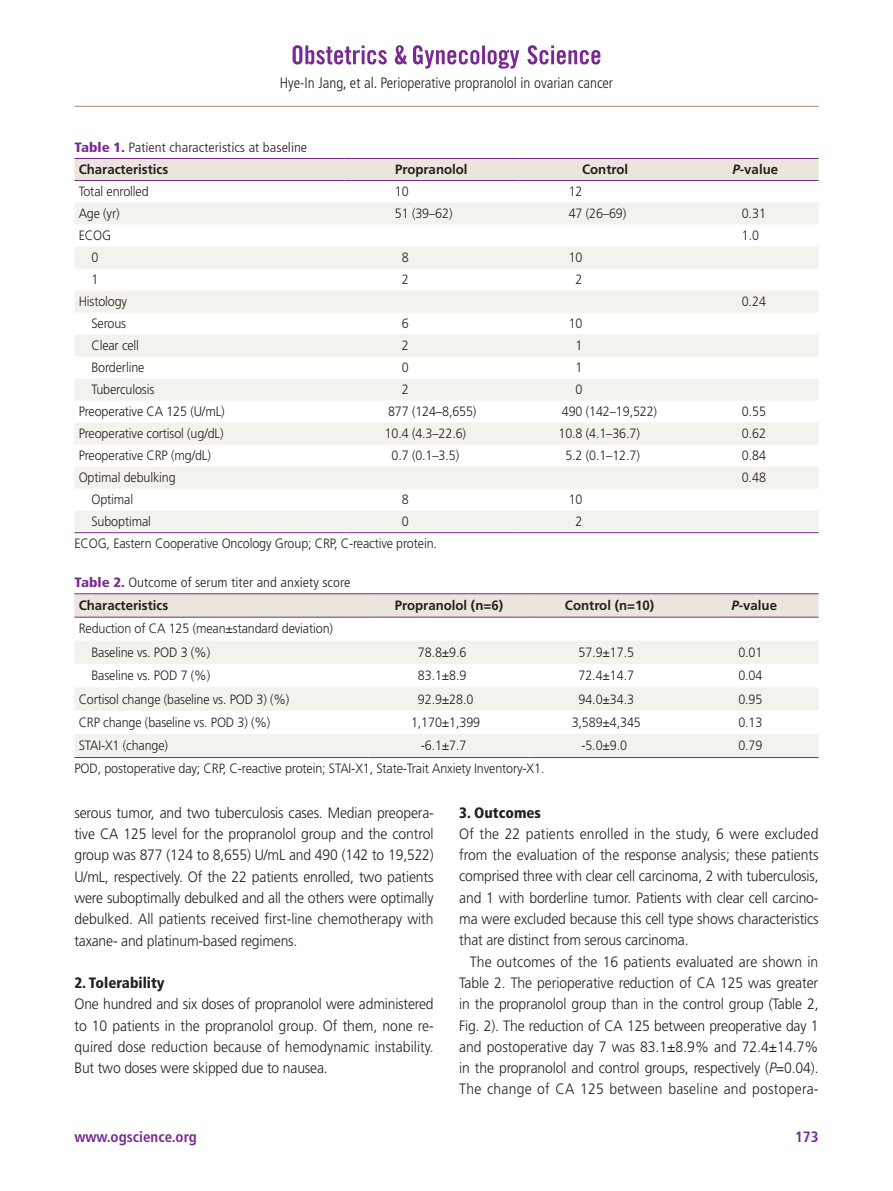
<style>
.page{position:relative;width:893px;height:1191px;background:#fff}
.page>*{position:absolute;margin:0;border:0;box-sizing:border-box;transform-origin:0 0}
.제목밑_본문{font:300 15px/21.3px "Frutiger LT Std";letter-spacing:-.01em;color:#231f20;text-align:justify;scale:.93 1}
.본문_영문{font:300 15px/21.3px "Frutiger LT Std";letter-spacing:.015em;color:#231f20;text-align:justify;scale:.93 1}
.t1{font:300 condensed 15px "Frutiger LT Std";color:#231f20}
._1{font:900 condensed 15px "Frutiger LT Std";color:#231f20}
.t2{font:700 condensed 15px "Frutiger LT Std";color:#792a91}
.표내용{font:300 13.5px "Frutiger LT Std";letter-spacing:-.01em;color:#231f20;scale:.93 1}
.표_설명{font:300 13.5px "Frutiger LT Std";letter-spacing:-.01em;color:#231f20;scale:.93 1}
.표머리{font:700 13.5px "Frutiger LT Std";color:#231f20}
.표_타이틀{font:300 condensed 13.5px "Frutiger LT Std";color:#231f20;scale:1.1 1}
.s1{font-weight:900;color:#792a91}
.s2{font-style:italic}
</style>
<div class="page">
<hr style="left:74px;top:106px;width:745px;height:1px;background:#ad9676">
<svg style="left:527px;top:45px;width:73px;height:19px"></svg>
<svg style="left:413px;top:45px;width:106px;height:24px"></svg>
<svg style="left:293px;top:45px;width:114px;height:19px"></svg>
<svg style="left:74px;top:594px;width:745px;height:23px;background:#e7e0d9"></svg>
<svg style="left:74px;top:641px;width:745px;height:116px;fill:#f4f2ed"></svg>
<hr style="left:74px;top:593px;width:295px;height:1px;background:#792a91">
<hr style="left:369px;top:593px;width:160px;height:1px;background:#792a91">
<hr style="left:529px;top:593px;width:161px;height:1px;background:#792a91">
<hr style="left:690px;top:593px;width:129px;height:1px;background:#792a91">
<hr style="left:74px;top:617px;width:295px;height:1px;background:#792a91">
<hr style="left:369px;top:617px;width:160px;height:1px;background:#792a91">
<hr style="left:529px;top:617px;width:161px;height:1px;background:#792a91">
<hr style="left:690px;top:617px;width:129px;height:1px;background:#792a91">
<hr style="left:74px;top:757px;width:295px;height:1px;background:#792a91">
<hr style="left:369px;top:757px;width:160px;height:1px;background:#792a91">
<hr style="left:529px;top:757px;width:161px;height:1px;background:#792a91">
<hr style="left:690px;top:757px;width:129px;height:1px;background:#792a91">
<div style="left:74px;top:159px;width:745px;height:21px;background:#ebe6db"></div>
<svg style="left:74px;top:203px;width:745px;height:329px;fill:#f4f2ed"></svg>
<hr style="left:74px;top:158px;width:270px;height:1px;background:#792a91">
<hr style="left:344px;top:158px;width:174px;height:1px;background:#792a91">
<hr style="left:518px;top:158px;width:174px;height:1px;background:#792a91">
<hr style="left:692px;top:158px;width:127px;height:1px;background:#792a91">
<hr style="left:74px;top:180px;width:270px;height:1px;background:#792a91">
<hr style="left:344px;top:180px;width:174px;height:1px;background:#792a91">
<hr style="left:518px;top:180px;width:174px;height:1px;background:#792a91">
<hr style="left:692px;top:180px;width:127px;height:1px;background:#792a91">
<hr style="left:74px;top:532px;width:270px;height:1px;background:#792a91">
<hr style="left:344px;top:532px;width:174px;height:1px;background:#792a91">
<hr style="left:518px;top:532px;width:174px;height:1px;background:#792a91">
<hr style="left:692px;top:532px;width:127px;height:1px;background:#792a91">
<p class="t1" style="left:280px;top:74px;width:335px">Hye-In Jang, et al. Perioperative propranolol in ovarian cancer</p>
<p class="표_타이틀" style="left:74px;top:139px;width:213px"><span class="s1">Table 1.</span> Patient characteristics at baseline</p>
<p class="표머리" style="left:79px;top:161px;width:91px">Characteristics</p>
<p class="표머리" style="left:395px;top:161px;width:74px">Propranolol</p>
<p class="표머리" style="left:582px;top:161px;width:48px">Control</p>
<p class="표머리" style="left:732px;top:161px;width:47px"><span class="s2">P</span>-value</p>
<p class="표내용" style="left:79px;top:184px;width:77px">Total enrolled</p>
<p class="표내용" style="left:395px;top:184px;width:16px">10</p>
<p class="표내용" style="left:569px;top:184px;width:16px">12</p>
<p class="표내용" style="left:79px;top:206px;width:46px">Age (yr)</p>
<p class="표내용" style="left:395px;top:206px;width:63px">51 (39–62)</p>
<p class="표내용" style="left:569px;top:206px;width:63px">47 (26–69)</p>
<p class="표내용" style="left:742px;top:206px;width:27px">0.31</p>
<p class="표내용" style="left:79px;top:228px;width:36px">ECOG</p>
<p class="표내용" style="left:742px;top:228px;width:20px">1.0</p>
<p class="표내용" style="left:91px;top:250px;width:9px">0</p>
<p class="표내용" style="left:402px;top:250px;width:9px">8</p>
<p class="표내용" style="left:569px;top:250px;width:16px">10</p>
<p class="표내용" style="left:91px;top:272px;width:9px">1</p>
<p class="표내용" style="left:402px;top:272px;width:9px">2</p>
<p class="표내용" style="left:575px;top:272px;width:9px">2</p>
<p class="표내용" style="left:79px;top:294px;width:54px">Histology</p>
<p class="표내용" style="left:742px;top:294px;width:27px">0.24</p>
<p class="표내용" style="left:91px;top:316px;width:39px">Serous</p>
<p class="표내용" style="left:402px;top:316px;width:9px">6</p>
<p class="표내용" style="left:569px;top:316px;width:16px">10</p>
<p class="표내용" style="left:91px;top:338px;width:53px">Clear cell</p>
<p class="표내용" style="left:402px;top:338px;width:9px">2</p>
<p class="표내용" style="left:575px;top:338px;width:9px">1</p>
<p class="표내용" style="left:91px;top:360px;width:59px">Borderline</p>
<p class="표내용" style="left:402px;top:360px;width:9px">0</p>
<p class="표내용" style="left:575px;top:360px;width:9px">1</p>
<p class="표내용" style="left:91px;top:382px;width:69px">Tuberculosis</p>
<p class="표내용" style="left:402px;top:382px;width:9px">2</p>
<p class="표내용" style="left:575px;top:382px;width:9px">0</p>
<p class="표내용" style="left:79px;top:404px;width:158px">Preoperative CA 125 (U/mL)</p>
<p class="표내용" style="left:388px;top:404px;width:96px">877 (124–8,655)</p>
<p class="표내용" style="left:562px;top:404px;width:104px">490 (142–19,522)</p>
<p class="표내용" style="left:742px;top:404px;width:27px">0.55</p>
<p class="표내용" style="left:79px;top:426px;width:157px">Preoperative cortisol (ug/dL)</p>
<p class="표내용" style="left:385px;top:426px;width:89px">10.4 (4.3–22.6)</p>
<p class="표내용" style="left:559px;top:426px;width:89px">10.8 (4.1–36.7)</p>
<p class="표내용" style="left:742px;top:426px;width:27px">0.62</p>
<p class="표내용" style="left:79px;top:448px;width:144px">Preoperative CRP (mg/dL)</p>
<p class="표내용" style="left:392px;top:448px;width:74px">0.7 (0.1–3.5)</p>
<p class="표내용" style="left:565px;top:448px;width:82px">5.2 (0.1–12.7)</p>
<p class="표내용" style="left:742px;top:448px;width:27px">0.84</p>
<p class="표내용" style="left:79px;top:470px;width:106px">Optimal debulking</p>
<p class="표내용" style="left:742px;top:470px;width:27px">0.48</p>
<p class="표내용" style="left:91px;top:492px;width:46px">Optimal</p>
<p class="표내용" style="left:402px;top:492px;width:9px">8</p>
<p class="표내용" style="left:569px;top:492px;width:16px">10</p>
<p class="표내용" style="left:91px;top:514px;width:66px">Suboptimal</p>
<p class="표내용" style="left:402px;top:514px;width:9px">0</p>
<p class="표내용" style="left:575px;top:514px;width:9px">2</p>
<p class="표_설명" style="left:74px;top:536px;width:391px">ECOG, Eastern Cooperative Oncology Group; CRP, C-reactive protein.</p>
<p class="표_타이틀" style="left:74px;top:574px;width:252px"><span class="s1">Table 2.</span> Outcome of serum titer and anxiety score</p>
<p class="표머리" style="left:79px;top:597px;width:91px">Characteristics</p>
<p class="표머리" style="left:395px;top:597px;width:110px">Propranolol (n=6)</p>
<p class="표머리" style="left:565px;top:597px;width:91px">Control (n=10)</p>
<p class="표머리" style="left:731px;top:597px;width:47px"><span class="s2">P</span>-value</p>
<p class="표내용" style="left:79px;top:621px;width:275px">Reduction of CA 125 (mean±standard deviation)</p>
<p class="표내용" style="left:91px;top:644px;width:129px">Baseline vs. POD 3 (%)</p>
<p class="표내용" style="left:418px;top:644px;width:54px">78.8±9.6</p>
<p class="표내용" style="left:579px;top:644px;width:61px">57.9±17.5</p>
<p class="표내용" style="left:738px;top:644px;width:27px">0.01</p>
<p class="표내용" style="left:91px;top:668px;width:129px">Baseline vs. POD 7 (%)</p>
<p class="표내용" style="left:418px;top:668px;width:54px">83.1±8.9</p>
<p class="표내용" style="left:579px;top:668px;width:61px">72.4±14.7</p>
<p class="표내용" style="left:738px;top:668px;width:27px">0.04</p>
<p class="표내용" style="left:79px;top:691px;width:228px">Cortisol change (baseline vs. POD 3) (%)</p>
<p class="표내용" style="left:418px;top:691px;width:61px">92.9±28.0</p>
<p class="표내용" style="left:579px;top:691px;width:61px">94.0±34.3</p>
<p class="표내용" style="left:738px;top:691px;width:27px">0.95</p>
<p class="표내용" style="left:79px;top:714px;width:208px">CRP change (baseline vs. POD 3) (%)</p>
<p class="표내용" style="left:411px;top:714px;width:76px">1,170±1,399</p>
<p class="표내용" style="left:572px;top:714px;width:76px">3,589±4,345</p>
<p class="표내용" style="left:738px;top:714px;width:27px">0.13</p>
<p class="표내용" style="left:79px;top:738px;width:98px">STAI-X1 (change)</p>
<p class="표내용" style="left:421px;top:738px;width:51px">-6.1±7.7</p>
<p class="표내용" style="left:581px;top:738px;width:51px">-5.0±9.0</p>
<p class="표내용" style="left:738px;top:738px;width:27px">0.79</p>
<p class="표_설명" style="left:74px;top:761px;width:507px">POD, postoperative day; CRP, C-reactive protein; STAI-X1, State-Trait Anxiety Inventory-X1.</p>
<p class="제목밑_본문" style="left:74px;top:802px;width:388px">serous tumor, and two tuberculosis cases. Median preopera&shy;tive CA 125 level for the propranolol group and the control group was 877 (124 to 8,655) U/mL and 490 (142 to 19,522)<br>U/mL, respectively. Of the 22 patients enrolled, two patients were suboptimally debulked and all the others were optimally debulked. All patients received first-line chemotherapy with taxane- and platinum-based regimens.</p>
<p class="_1" style="left:74px;top:974px;width:92px">2. Tolerability</p>
<p class="제목밑_본문" style="left:74px;top:993px;width:388px">One hundred and six doses of propranolol were administered to 10 patients in the propranolol group. Of them, none re&shy;quired dose reduction because of hemodynamic instability.<br>But two doses were skipped due to nausea.</p>
<p class="_1" style="left:459px;top:803px;width:83px">3. Outcomes</p>
<p class="제목밑_본문" style="left:459px;top:823px;width:388px">Of the 22 patients enrolled in the study, 6 were excluded from the evaluation of the response analysis; these patients comprised three with clear cell carcinoma, 2 with tuberculosis, and 1 with borderline tumor. Patients with clear cell carcino&shy;ma were excluded because this cell type shows characteristics that are distinct from serous carcinoma.</p>
<p class="본문_영문" style="left:459px;top:951px;width:388px;text-indent:11px">The outcomes of the 16 patients evaluated are shown in Table 2. The perioperative reduction of CA 125 was greater in the propranolol group than in the control group (Table 2, Fig. 2). The reduction of CA 125 between preoperative day 1 and postoperative day 7 was 83.1±8.9% and 72.4±14.7% in the propranolol and control groups, respectively (<span class="s2">P</span>=0.04).<br>The change of CA 125 between baseline and postopera-</p>
<p class="t2" style="left:74px;top:1128px;width:124px">www.ogscience.org</p>
<p class="t2" style="left:795px;top:1128px;width:25px">173</p>
</div>
